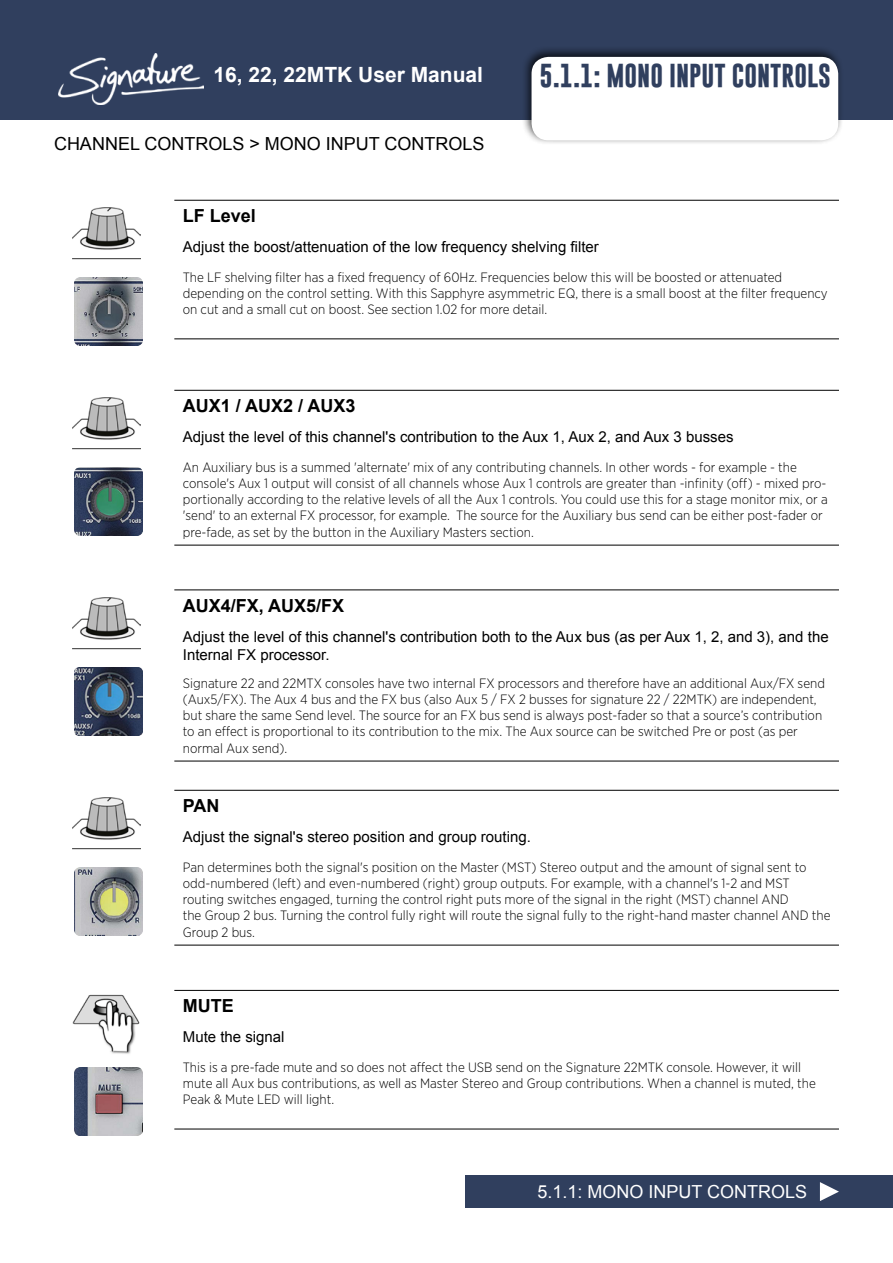
<style>
.page{position:relative;width:893px;height:1263px;background:#fff}
.page>*{position:absolute;margin:0;border:0;box-sizing:border-box;transform-origin:0 0}
.t1{font:700 24px "Gobold";color:#303f5e}
.t2{font:700 21px "Arial";color:#fff}
.t3{font:700 18px "Arial";color:#000}
.t4{font:18px "Arial";color:#000}
.t5{font:18px "Arial";color:#fff}
.t6{font:15px/18px "Arial";color:#000}
.t7{font:300 13.5px/16.2px "Gotham Narrow";color:#000}
</style>
<div class="page">
<div style="left:0;top:0;width:893px;height:119px;background:#303f5e"></div>
<div style="left:466px;top:1175px;width:427px;height:33px;background:#303f5e"></div>
<div style="left:521px;top:45px;width:323px;height:100px;background:#000;opacity:.75"></div>
<div style="left:531px;top:57px;width:307px;height:83px;background:#fff;border-radius:17px"></div>
<svg style="left:820px;top:1182px;width:19px;height:19px"></svg>
<img style="left:59px;top:54px;width:145px;height:51px">
<hr style="left:174px;top:339px;width:665px;height:1px;background:#000">
<hr style="left:174px;top:200px;width:665px;height:1px;background:#000">
<img style="left:72px;top:207px;width:68px;height:53px">
<img style="left:74px;top:277px;width:69px;height:68px">
<hr style="left:174px;top:545px;width:665px;height:1px;background:#000">
<hr style="left:174px;top:390px;width:665px;height:1px;background:#000">
<img style="left:72px;top:397px;width:68px;height:53px">
<img style="left:74px;top:467px;width:69px;height:68px">
<hr style="left:174px;top:761px;width:665px;height:1px;background:#000">
<hr style="left:174px;top:589px;width:665px;height:1px;background:#000">
<img style="left:72px;top:597px;width:68px;height:53px">
<img style="left:74px;top:667px;width:69px;height:68px">
<hr style="left:174px;top:1129px;width:665px;height:1px;background:#000">
<hr style="left:174px;top:990px;width:665px;height:1px;background:#000">
<img style="left:72px;top:994px;width:68px;height:60px">
<img style="left:74px;top:1067px;width:69px;height:68px">
<hr style="left:174px;top:945px;width:665px;height:1px;background:#000">
<hr style="left:174px;top:790px;width:665px;height:1px;background:#000">
<img style="left:72px;top:797px;width:68px;height:53px">
<img style="left:74px;top:867px;width:69px;height:68px">
<h2 class="t2" style="left:213px;top:60px;width:271px">16, 22, 22MTK User Manual</h2>
<h1 class="t1" style="left:539px;top:60px;width:293px">5.1.1: MONO INPUT CONTROLS</h1>
<h3 class="t4" style="left:54px;top:131px;width:432px">CHANNEL CONTROLS &gt; MONO INPUT CONTROLS</h3>
<h3 class="t3" style="left:183px;top:203px;width:75px">LF Level</h3>
<p class="t6" style="left:183px;top:238px;width:418px">Adjust the boost/attenuation of the low frequency shelving filter</p>
<p class="t7" style="left:183px;top:269px;width:646px">The LF shelving filter has a fixed frequency of 60Hz. Frequencies below this will be boosted or attenuated depending on the control setting. With this Sapphyre asymmetric EQ, there is a small boost at the filter frequency on cut and a small cut on boost. See section 1.02 for more detail.</p>
<h3 class="t3" style="left:183px;top:393px;width:174px">AUX1 / AUX2 / AUX3</h3>
<p class="t6" style="left:183px;top:428px;width:552px">Adjust the level of this channel's contribution to the Aux 1, Aux 2, and Aux 3 busses</p>
<p class="t7" style="left:183px;top:459px;width:646px">An Auxiliary bus is a summed 'alternate' mix of any contributing channels. In other words - for example - the console's Aux 1 output will consist of all channels whose Aux 1 controls are greater than -infinity (off) - mixed pro&shy;portionally according to the relative levels of all the Aux 1 controls. You could use this for a stage monitor mix, or a 'send' to an external FX processor, for example. The source for the Auxiliary bus send can be either post-fader or pre-fade, as set by the button in the Auxiliary Masters section.</p>
<h3 class="t3" style="left:183px;top:592px;width:163px">AUX4/FX, AUX5/FX</h3>
<p class="t6" style="left:183px;top:627px;width:647px">Adjust the level of this channel's contribution both to the Aux bus (as per Aux 1, 2, and 3), and the<br>Internal FX processor.</p>
<p class="t7" style="left:183px;top:674px;width:644px">Signature 22 and 22MTX consoles have two internal FX processors and therefore have an additional Aux/FX send (Aux5/FX). The Aux 4 bus and the FX bus (also Aux 5 / FX 2 busses for signature 22 / 22MTK) are independent, but share the same Send level. The source for an FX bus send is always post-fader so that a source’s contribution to an effect is proportional to its contribution to the mix. The Aux source can be switched Pre or post (as per normal Aux send).</p>
<h3 class="t3" style="left:183px;top:793px;width:38px">PAN</h3>
<p class="t6" style="left:183px;top:828px;width:350px">Adjust the signal's stereo position and group routing.</p>
<p class="t7" style="left:183px;top:859px;width:649px">Pan determines both the signal's position on the Master (MST) Stereo output and the amount of signal sent to odd-numbered (left) and even-numbered (right) group outputs. For example, with a channel's 1-2 and MST routing switches engaged, turning the control right puts more of the signal in the right (MST) channel AND<br>the Group 2 bus. Turning the control fully right will route the signal fully to the right-hand master channel AND the Group 2 bus.</p>
<h3 class="t3" style="left:183px;top:993px;width:52px">MUTE</h3>
<p class="t6" style="left:183px;top:1028px;width:103px">Mute the signal</p>
<p class="t7" style="left:183px;top:1059px;width:634px">This is a pre-fade mute and so does not affect the USB send on the Signature 22MTK console. However, it will mute all Aux bus contributions, as well as Master Stereo and Group contributions. When a channel is muted, the<br>Peak &amp; Mute LED will light.</p>
<h3 class="t5" style="left:537px;top:1179px;width:271px">5.1.1: MONO INPUT CONTROLS</h3>
</div>
